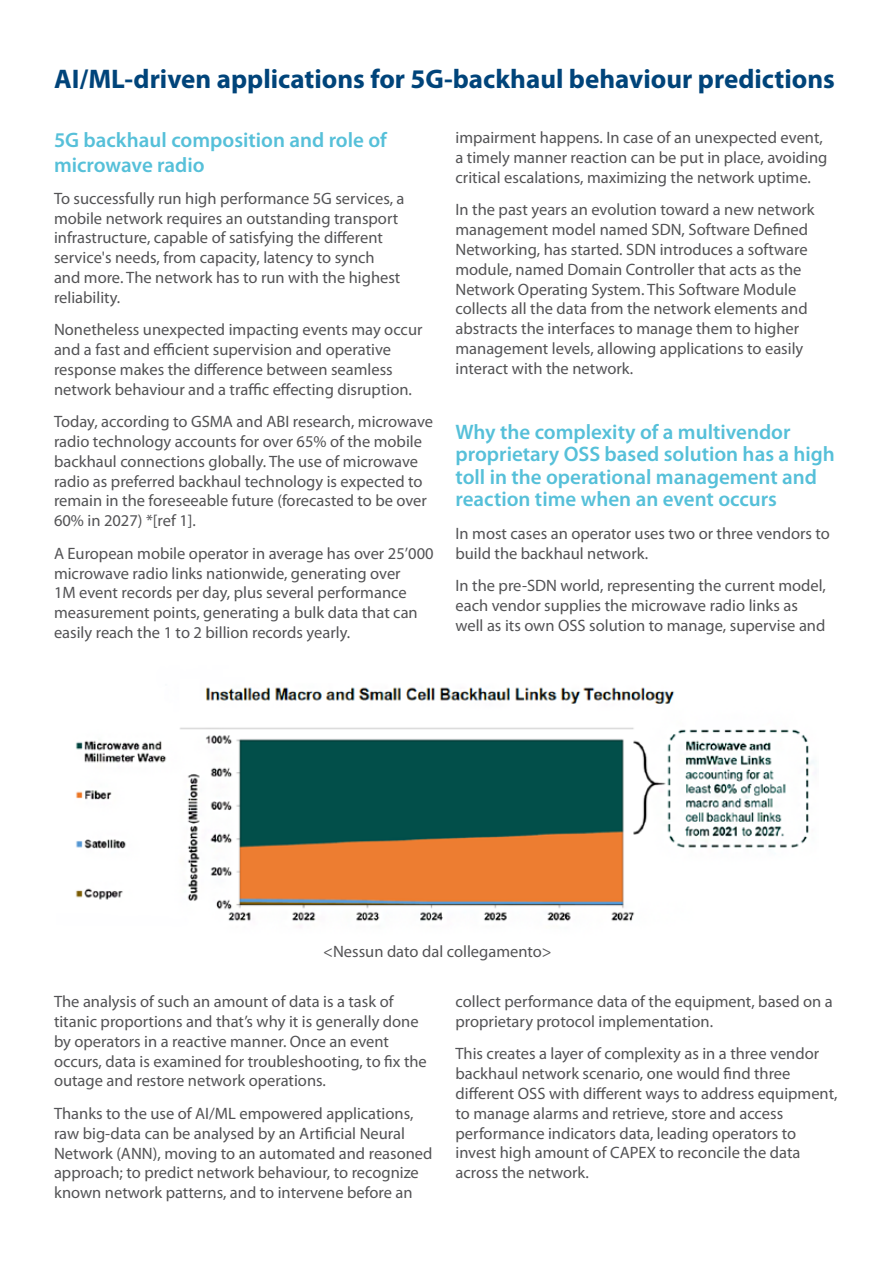
<style>
.page{position:relative;width:893px;height:1263px;background:#fff}
.page>*{position:absolute;margin:0;border:0;box-sizing:border-box;transform-origin:0 0}
.t1{font:700 27px "Myriad Pro";color:#00447a}
.t2{font:600 21px/22.5px "Myriad Pro";color:#56c0d9}
.t3{font:16.5px/19.8px "Myriad Pro";color:#535355}
</style>
<div class="page">
<img style="left:76px;top:687px;width:739px;height:240px">
<h1 class="t1" style="left:54px;top:62px;width:782px">AI/ML-driven applications for 5G-backhaul behaviour predictions</h1>
<p class="t2" style="left:54px;top:126px;width:334px;line-height:25.2px">5G backhaul composition and role of microwave radio</p>
<p class="t3" style="left:455px;top:127px;width:373px">impairment happens. In case of an unexpected event, a timely manner reaction can be put in place, avoiding critical escalations, maximizing the network uptime.</p>
<p class="t3" style="left:455px;top:200px;width:361px">In the past years an evolution toward a new network management model named SDN, Software Defined Networking, has started. SDN introduces a software module, named Domain Controller that acts as the Network Operating System. This Software Module collects all the data from the network elements and abstracts the interfaces to manage them to higher management levels, allowing applications to easily interact with the network.</p>
<p class="t3" style="left:54px;top:188px;width:352px">To successfully run high performance 5G services, a mobile network requires an outstanding transport infrastructure, capable of satisfying the different service's needs, from capacity, latency to synch and more. The network has to run with the highest reliability.</p>
<p class="t3" style="left:54px;top:320px;width:370px">Nonetheless unexpected impacting events may occur and a fast and efficient supervision and operative response makes the difference between seamless network behaviour and a traffic effecting disruption.</p>
<p class="t3" style="left:54px;top:412px;width:381px">Today, according to GSMA and ABI research, microwave radio technology accounts for over 65% of the mobile backhaul connections globally. The use of microwave radio as preferred backhaul technology is expected to remain in the foreseeable future (forecasted to be over 60% in 2027) *[ref 1].</p>
<p class="t3" style="left:54px;top:543px;width:381px">A European mobile operator in average has over 25’000 microwave radio links nationwide, generating over<br>1M event records per day, plus several performance measurement points, generating a bulk data that can easily reach the 1 to 2 billion records yearly.</p>
<p class="t2" style="left:455px;top:420px;width:381px">Why the complexity of a multivendor proprietary OSS based solution has a high toll in the operational management and reaction time when an event occurs</p>
<p class="t3" style="left:455px;top:523px;width:376px">In most cases an operator uses two or three vendors to build the backhaul network.</p>
<p class="t3" style="left:455px;top:575px;width:372px">In the pre-SDN world, representing the current model, each vendor supplies the microwave radio links as well as its own OSS solution to manage, supervise and</p>
<p class="t3" style="left:323px;top:941px;width:230px">&lt;Nessun dato dal collegamento&gt;</p>
<p class="t3" style="left:54px;top:991px;width:374px">The analysis of such an amount of data is a task of titanic proportions and that’s why it is generally done by operators in a reactive manner. Once an event occurs, data is examined for troubleshooting, to fix the outage and restore network operations.</p>
<p class="t3" style="left:54px;top:1103px;width:380px">Thanks to the use of AI/ML empowered applications, raw big-data can be analysed by an Artificial Neural Network (ANN), moving to an automated and reasoned approach; to predict network behaviour, to recognize known network patterns, and to intervene before an</p>
<p class="t3" style="left:455px;top:991px;width:379px">collect performance data of the equipment, based on a proprietary protocol implementation.</p>
<p class="t3" style="left:455px;top:1044px;width:384px">This creates a layer of complexity as in a three vendor backhaul network scenario, one would find three different OSS with different ways to address equipment, to manage alarms and retrieve, store and access performance indicators data, leading operators to invest high amount of CAPEX to reconcile the data across the network.</p>
</div>
